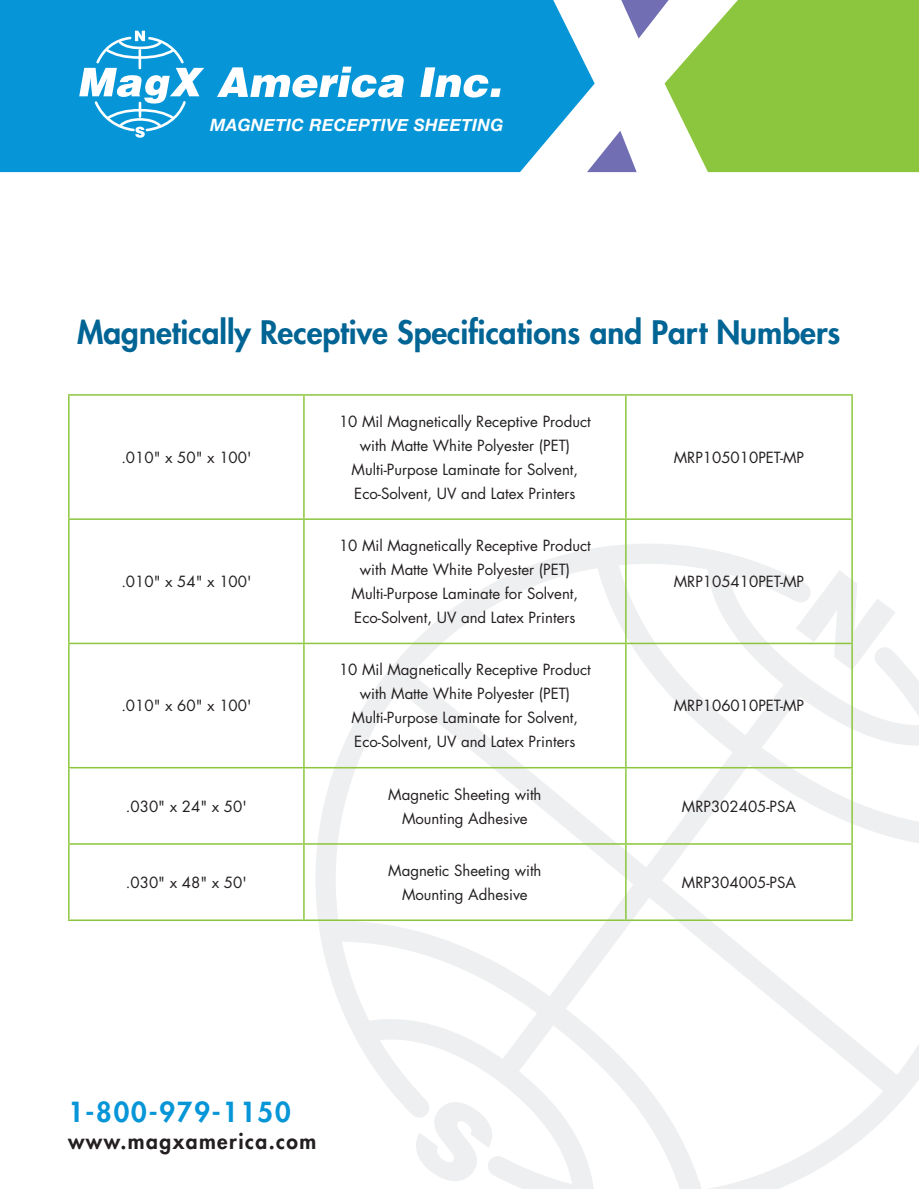
<style>
.page{position:relative;width:919px;height:1189px;background:#fff}
.page>*{position:absolute;margin:0;border:0;box-sizing:border-box;transform-origin:0 0}
.t1{font:800 31.5px "Futura";color:#006494}
.t2{font:800 27px "Futura";letter-spacing:.07em;color:#0696d7}
.t3{font:800 21px "Futura";letter-spacing:.07em;color:#231f20}
.t4{font:italic 700 16.95px "Helvetica Neue";letter-spacing:.02em;color:#fff}
.t5{font:15px/24px "Futura";color:#231f20;text-align:center}
</style>
<div class="page">
<div style="left:0;top:0;width:594px;height:172px;background:#0696d7"></div>
<svg style="left:621px;top:0;width:43px;height:38px"></svg>
<svg style="left:587px;top:131px;width:49px;height:41px"></svg>
<svg style="left:664px;top:0;width:255px;height:172px;background:#9c5"></svg>
<svg style="left:314px;top:551px;width:567px;height:638px"></svg>
<svg style="left:579px;top:542px;width:316px;height:106px"></svg>
<svg style="left:314px;top:910px;width:407px;height:279px"></svg>
<svg style="left:371px;top:648px;width:548px;height:474px"></svg>
<hr style="left:68px;top:394px;width:236px;height:2px;background:#8bc63e">
<hr style="left:68px;top:396px;width:2px;height:122px;background:#8bc63e">
<hr style="left:304px;top:394px;width:322px;height:2px;background:#8bc63e">
<hr style="left:303px;top:396px;width:2px;height:122px;background:#8bc63e">
<hr style="left:626px;top:394px;width:227px;height:2px;background:#8bc63e">
<hr style="left:625px;top:396px;width:1px;height:122px;background:#8bc63e">
<hr style="left:851px;top:396px;width:2px;height:122px;background:#8bc63e">
<hr style="left:68px;top:518px;width:236px;height:2px;background:#8bc63e">
<hr style="left:68px;top:520px;width:2px;height:123px;background:#8bc63e">
<hr style="left:304px;top:518px;width:322px;height:2px;background:#8bc63e">
<hr style="left:303px;top:520px;width:2px;height:123px;background:#8bc63e">
<hr style="left:626px;top:518px;width:227px;height:2px;background:#8bc63e">
<hr style="left:625px;top:520px;width:1px;height:123px;background:#8bc63e">
<hr style="left:851px;top:520px;width:2px;height:123px;background:#8bc63e">
<hr style="left:68px;top:643px;width:236px;height:1px;background:#8bc63e">
<hr style="left:68px;top:644px;width:2px;height:123px;background:#8bc63e">
<hr style="left:304px;top:643px;width:322px;height:1px;background:#8bc63e">
<hr style="left:303px;top:644px;width:2px;height:123px;background:#8bc63e">
<hr style="left:626px;top:643px;width:227px;height:1px;background:#8bc63e">
<hr style="left:625px;top:644px;width:1px;height:123px;background:#8bc63e">
<hr style="left:851px;top:644px;width:2px;height:123px;background:#8bc63e">
<hr style="left:68px;top:767px;width:236px;height:1px;background:#8bc63e">
<hr style="left:68px;top:768px;width:2px;height:75px;background:#8bc63e">
<hr style="left:304px;top:767px;width:322px;height:1px;background:#8bc63e">
<hr style="left:303px;top:768px;width:2px;height:75px;background:#8bc63e">
<hr style="left:626px;top:767px;width:227px;height:1px;background:#8bc63e">
<hr style="left:625px;top:768px;width:1px;height:75px;background:#8bc63e">
<hr style="left:851px;top:768px;width:2px;height:75px;background:#8bc63e">
<hr style="left:68px;top:843px;width:236px;height:2px;background:#8bc63e">
<hr style="left:68px;top:845px;width:2px;height:74px;background:#8bc63e">
<hr style="left:304px;top:843px;width:322px;height:2px;background:#8bc63e">
<hr style="left:303px;top:845px;width:2px;height:74px;background:#8bc63e">
<hr style="left:626px;top:843px;width:227px;height:2px;background:#8bc63e">
<hr style="left:625px;top:845px;width:1px;height:74px;background:#8bc63e">
<hr style="left:851px;top:845px;width:2px;height:74px;background:#8bc63e">
<hr style="left:68px;top:919px;width:236px;height:2px;background:#8bc63e">
<hr style="left:304px;top:919px;width:322px;height:2px;background:#8bc63e">
<hr style="left:626px;top:919px;width:227px;height:2px;background:#8bc63e">
<svg style="left:217px;top:67px;width:187px;height:31px"></svg>
<svg style="left:420px;top:67px;width:80px;height:31px"></svg>
<svg style="left:79px;top:31px;width:125px;height:107px"></svg>
<p class="t4" style="left:210px;top:111px;width:295px">MAGNETIC RECEPTIVE SHEETING</p>
<h1 class="t1" style="left:77px;top:311px;width:765px">Magnetically Receptive Specifications and Part Numbers</h1>
<p class="t5" style="left:121px;top:445px;width:132px">.010" x 50" x 100'</p>
<p class="t5" style="left:339px;top:409px;width:253px">10 Mil Magnetically Receptive Product with Matte White Polyester (PET)<br>Multi-Purpose Laminate for Solvent, Eco-Solvent, UV and Latex Printers</p>
<p class="t5" style="left:674px;top:445px;width:132px">MRP105010PET-MP</p>
<p class="t5" style="left:121px;top:569px;width:132px">.010" x 54" x 100'</p>
<p class="t5" style="left:339px;top:533px;width:253px">10 Mil Magnetically Receptive Product with Matte White Polyester (PET)<br>Multi-Purpose Laminate for Solvent, Eco-Solvent, UV and Latex Printers</p>
<p class="t5" style="left:674px;top:569px;width:132px">MRP105410PET-MP</p>
<p class="t5" style="left:121px;top:694px;width:132px">.010" x 60" x 100'</p>
<p class="t5" style="left:339px;top:658px;width:253px">10 Mil Magnetically Receptive Product with Matte White Polyester (PET)<br>Multi-Purpose Laminate for Solvent, Eco-Solvent, UV and Latex Printers</p>
<p class="t5" style="left:674px;top:694px;width:132px">MRP106010PET-MP</p>
<p class="t5" style="left:126px;top:794px;width:122px">.030" x 24" x 50'</p>
<p class="t5" style="left:388px;top:782px;width:155px">Magnetic Sheeting with<br>Mounting Adhesive</p>
<p class="t5" style="left:682px;top:794px;width:116px">MRP302405-PSA</p>
<p class="t5" style="left:126px;top:870px;width:122px">.030" x 48" x 50'</p>
<p class="t5" style="left:388px;top:858px;width:155px">Magnetic Sheeting with<br>Mounting Adhesive</p>
<p class="t5" style="left:682px;top:870px;width:116px">MRP304005-PSA</p>
<h2 class="t2" style="left:68px;top:1094px;width:224px">1-800-979-1150</h2>
<h3 class="t3" style="left:68px;top:1127px;width:250px">www.magxamerica.com</h3>
</div>
